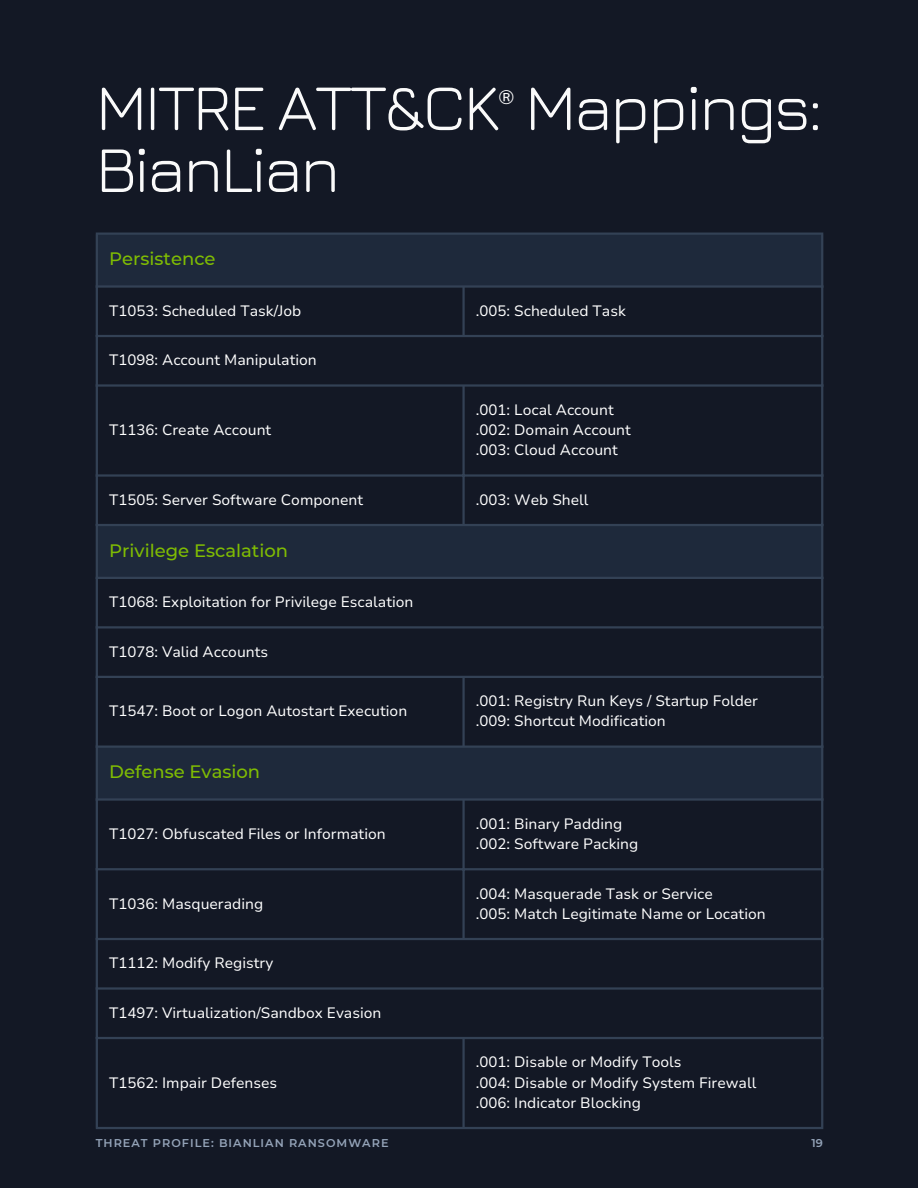
<style>
.page{position:relative;width:918px;height:1188px;background:#131825}
.page>*{position:absolute;margin:0;border:0;box-sizing:border-box;transform-origin:0 0}
.t1{font:66px "Jura";letter-spacing:-.04em;color:#fafafa}
.t2{font:19.5px "Nunito Sans 10 pt";color:#fff}
.t3{font:500 18px "Montserrat";color:#7fbc03}
.t4{font:15px "Nunito Sans 10 pt";color:#fff}
.t5{font:600 11.25px "Montserrat";letter-spacing:.09em;color:#94a3b8}
</style>
<div class="page">
<svg style="left:98px;top:235px;width:723px;height:563px"></svg>
<hr style="left:96px;top:235px;width:2px;height:892px;background:#334155">
<hr style="left:462px;top:288px;width:3px;height:47px;background:#334155">
<hr style="left:462px;top:387px;width:3px;height:137px;background:#334155">
<hr style="left:462px;top:678px;width:3px;height:68px;background:#334155">
<hr style="left:462px;top:801px;width:3px;height:137px;background:#334155">
<hr style="left:462px;top:1039px;width:3px;height:88px;background:#334155">
<hr style="left:821px;top:235px;width:2px;height:892px;background:#334155">
<hr style="left:96px;top:233px;width:727px;height:2px;background:#334155">
<hr style="left:96px;top:285px;width:727px;height:3px;background:#334155">
<hr style="left:96px;top:335px;width:727px;height:2px;background:#334155">
<hr style="left:96px;top:384px;width:727px;height:3px;background:#334155">
<hr style="left:96px;top:474px;width:727px;height:3px;background:#334155">
<hr style="left:96px;top:524px;width:727px;height:2px;background:#334155">
<hr style="left:96px;top:577px;width:727px;height:2px;background:#334155">
<hr style="left:96px;top:626px;width:727px;height:3px;background:#334155">
<hr style="left:96px;top:676px;width:727px;height:2px;background:#334155">
<hr style="left:96px;top:746px;width:727px;height:2px;background:#334155">
<hr style="left:96px;top:798px;width:727px;height:3px;background:#334155">
<hr style="left:96px;top:868px;width:727px;height:2px;background:#334155">
<hr style="left:96px;top:938px;width:727px;height:2px;background:#334155">
<hr style="left:96px;top:987px;width:727px;height:3px;background:#334155">
<hr style="left:96px;top:1037px;width:727px;height:2px;background:#334155">
<hr style="left:96px;top:1127px;width:727px;height:2px;background:#334155">
<h1 class="t1" style="left:96px;top:66px;width:729px">MITRE ATT&amp;CK Mappings:</h1>
<p class="t1" style="left:96px;top:128px;width:246px">BianLian</p>
<h2 class="t2" style="left:498px;top:85px;width:17px">®</h2>
<p class="t3" style="left:109px;top:248px;width:108px">Persistence</p>
<p class="t4" style="left:109px;top:301px;width:194px">T1053: Scheduled Task/Job</p>
<p class="t4" style="left:476px;top:301px;width:151px">.005: Scheduled Task</p>
<p class="t4" style="left:109px;top:350px;width:209px">T1098: Account Manipulation</p>
<p class="t4" style="left:109px;top:420px;width:164px">T1136: Create Account</p>
<p class="t4" style="left:476px;top:400px;width:139px">.001: Local Account</p>
<p class="t4" style="left:476px;top:420px;width:157px">.002: Domain Account</p>
<p class="t4" style="left:476px;top:440px;width:144px">.003: Cloud Account</p>
<p class="t4" style="left:109px;top:490px;width:256px">T1505: Server Software Component</p>
<p class="t4" style="left:476px;top:490px;width:114px">.003: Web Shell</p>
<p class="t3" style="left:109px;top:539px;width:180px">Privilege Escalation</p>
<p class="t4" style="left:109px;top:592px;width:306px">T1068: Exploitation for Privilege Escalation</p>
<p class="t4" style="left:109px;top:641px;width:161px">T1078: Valid Accounts</p>
<p class="t4" style="left:109px;top:701px;width:300px">T1547: Boot or Logon Autostart Execution</p>
<p class="t3" style="left:109px;top:761px;width:153px">Defense Evasion</p>
<p class="t4" style="left:109px;top:824px;width:278px">T1027: Obfuscated Files or Information</p>
<p class="t4" style="left:109px;top:893px;width:156px">T1036: Masquerading</p>
<p class="t4" style="left:109px;top:953px;width:166px">T1112: Modify Registry</p>
<p class="t4" style="left:109px;top:1003px;width:274px">T1497: Virtualization/Sandbox Evasion</p>
<p class="t4" style="left:109px;top:1072px;width:169px">T1562: Impair Defenses</p>
<p class="t4" style="left:476px;top:691px;width:284px">.001: Registry Run Keys / Startup Folder</p>
<p class="t4" style="left:476px;top:711px;width:191px">.009: Shortcut Modification</p>
<p class="t4" style="left:476px;top:814px;width:148px">.001: Binary Padding</p>
<p class="t4" style="left:476px;top:834px;width:164px">.002: Software Packing</p>
<p class="t4" style="left:476px;top:883px;width:238px">.004: Masquerade Task or Service</p>
<p class="t4" style="left:476px;top:904px;width:291px">.005: Match Legitimate Name or Location</p>
<p class="t4" style="left:476px;top:1052px;width:207px">.001: Disable or Modify Tools</p>
<p class="t4" style="left:476px;top:1072px;width:282px">.004: Disable or Modify System Firewall</p>
<p class="t4" style="left:476px;top:1093px;width:167px">.006: Indicator Blocking</p>
<p class="t5" style="left:96px;top:1136px;width:294px">THREAT PROFILE: BIANLIAN RANSOMWARE</p>
<p class="t5" style="left:812px;top:1136px;width:13px">19</p>
</div>
